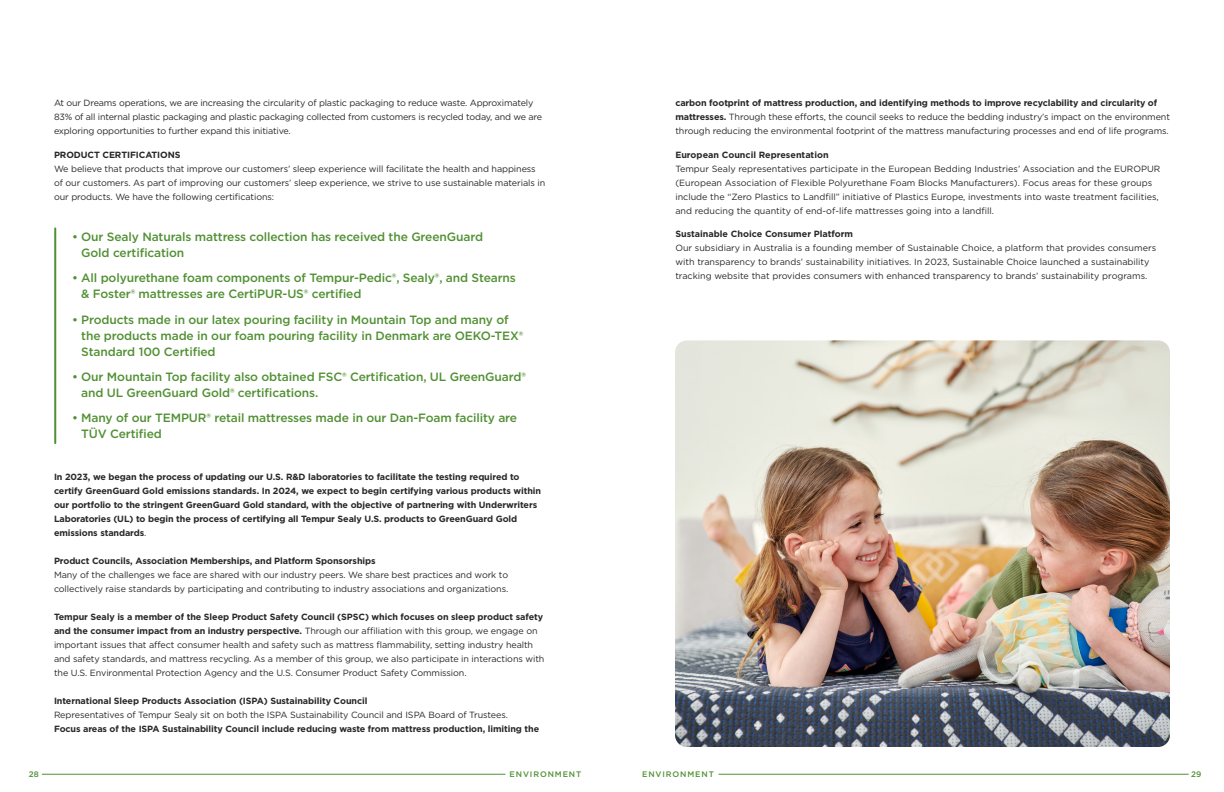
<style>
.page{position:relative;width:1224px;height:792px;background:#fff}
.page>*{position:absolute;margin:0;border:0;box-sizing:border-box;transform-origin:0 0}
.t1{font:500 12px/16px "Gotham";letter-spacing:-.01em;color:#519033}
.t2{font:9px/14px "Gotham";letter-spacing:-.01em;color:#292829}
.t3{font:700 9px/14px "Gotham";letter-spacing:-.01em;color:#292829}
.t4{font:500 8px "Gotham";letter-spacing:.11em;color:#519033}
.s1{font-weight:400}
.s2{font-weight:700}
</style>
<div class="page">
<hr style="left:719px;top:774px;width:470px;height:1px;background:#519033">
<hr style="left:42px;top:774px;width:463px;height:1px;background:#519033">
<hr style="left:54px;top:228px;width:2px;height:215px;background:#519033">
<img style="left:675px;top:340px;width:495px;height:407px">
<p class="t2" style="left:54px;top:96px;width:490px">At our Dreams operations, we are increasing the circularity of plastic packaging to reduce waste. Approximately<br>83% of all internal plastic packaging and plastic packaging collected from customers is recycled today, and we are exploring opportunities to further expand this initiative.</p>
<p class="t3" style="left:54px;top:147px;width:128px">PRODUCT CERTIFICATIONS</p>
<p class="t2" style="left:54px;top:161px;width:493px">We believe that products that improve our customers’ sleep experience will facilitate the health and happiness of our customers. As part of improving our customers’ sleep experience, we strive to use sustainable materials in our products. We have the following certifications:</p>
<h1 class="t1" style="left:81px;top:229px;width:403px;text-indent:-9px">• Our Sealy Naturals mattress collection has received the GreenGuard<br>Gold certification</h1>
<h1 class="t1" style="left:81px;top:270px;width:436px;text-indent:-9px">• All polyurethane foam components of Tempur-Pedic®, Sealy®, and Stearns &amp; Foster® mattresses are CertiPUR-US® certified</h1>
<h1 class="t1" style="left:81px;top:311px;width:444px;text-indent:-9px">• Products made in our latex pouring facility in Mountain Top and many of the products made in our foam pouring facility in Denmark are OEKO-TEX®<br>Standard 100 Certified</h1>
<h1 class="t1" style="left:81px;top:369px;width:446px;text-indent:-9px">• Our Mountain Top facility also obtained FSC® Certification, UL GreenGuard® and UL GreenGuard Gold® certifications.</h1>
<h1 class="t1" style="left:81px;top:410px;width:437px;text-indent:-9px">• Many of our TEMPUR® retail mattresses made in our Dan-Foam facility are<br>TÜV Certified</h1>
<p class="t3" style="left:54px;top:470px;width:489px">In 2023, we began the process of updating our U.S. R&amp;D laboratories to facilitate the testing required to certify GreenGuard Gold emissions standards. In 2024, we expect to begin certifying various products within our portfolio to the stringent GreenGuard Gold standard, with the objective of partnering with Underwriters Laboratories (UL) to begin the process of certifying all Tempur Sealy U.S. products to GreenGuard Gold emissions standards<span class="s1">.</span></p>
<p class="t3" style="left:54px;top:554px;width:323px">Product Councils, Association Memberships, and Platform Sponsorships</p>
<p class="t2" style="left:54px;top:568px;width:456px">Many of the challenges we face are shared with our industry peers. We share best practices and work to collectively raise standards by participating and contributing to industry associations and organizations.</p>
<p class="t2" style="left:54px;top:610px;width:492px"><span class="s2">Tempur Sealy is a member of the Sleep Product Safety Council (SPSC) which focuses on sleep product safety and the consumer impact from an industry perspective.</span> Through our affiliation with this group, we engage on important issues that affect consumer health and safety such as mattress flammability, setting industry health and safety standards, and mattress recycling. As a member of this group, we also participate in interactions with the U.S. Environmental Protection Agency and the U.S. Consumer Product Safety Commission.</p>
<p class="t3" style="left:54px;top:694px;width:315px">International Sleep Products Association (ISPA) Sustainability Council</p>
<p class="t2" style="left:54px;top:708px;width:455px">Representatives of Tempur Sealy sit on both the ISPA Sustainability Council and ISPA Board of Trustees.</p>
<p class="t3" style="left:54px;top:722px;width:487px">Focus areas of the ISPA Sustainability Council include reducing waste from mattress production, limiting the</p>
<p class="t2" style="left:675px;top:96px;width:496px"><span class="s2">carbon footprint of mattress production, and identifying methods to improve recyclability and circularity of mattresses.</span> Through these efforts, the council seeks to reduce the bedding industry’s impact on the environment through reducing the environmental footprint of the mattress manufacturing processes and end of life programs.</p>
<p class="t3" style="left:675px;top:147px;width:155px">European Council Representation</p>
<p class="t2" style="left:675px;top:161px;width:487px">Tempur Sealy representatives participate in the European Bedding Industries’ Association and the EUROPUR (European Association of Flexible Polyurethane Foam Blocks Manufacturers). Focus areas for these groups include the “Zero Plastics to Landfill” initiative of Plastics Europe, investments into waste treatment facilities, and reducing the quantity of end-of-life mattresses going into a landfill.</p>
<p class="t3" style="left:675px;top:227px;width:179px">Sustainable Choice Consumer Platform</p>
<p class="t2" style="left:675px;top:241px;width:482px">Our subsidiary in Australia is a founding member of Sustainable Choice, a platform that provides consumers with transparency to brands’ sustainability initiatives. In 2023, Sustainable Choice launched a sustainability tracking website that provides consumers with enhanced transparency to brands’ sustainability programs.</p>
<p class="t4" style="left:29px;top:769px;width:11px">28</p>
<p class="t4" style="left:510px;top:769px;width:73px">ENVIRONMENT</p>
<p class="t4" style="left:642px;top:769px;width:73px">ENVIRONMENT</p>
<p class="t4" style="left:1191px;top:769px;width:12px">29</p>
</div>
